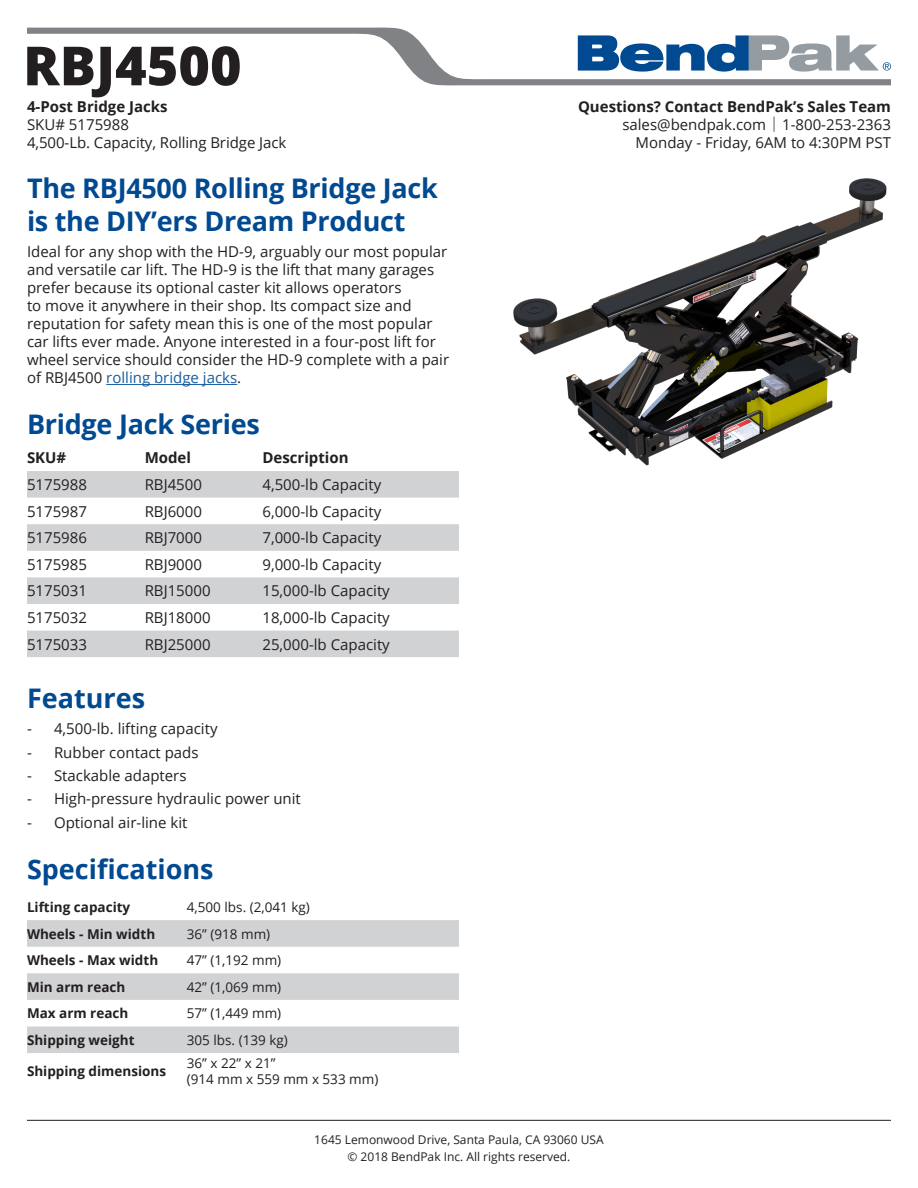
<style>
.page{position:relative;width:918px;height:1188px;background:#fff}
.page>*{position:absolute;margin:0;border:0;box-sizing:border-box;transform-origin:0 0}
.t1{font:800 54px "Open Sans";color:#231f20}
.t2{font:700 27px/32.4px "Open Sans";letter-spacing:-.01em;color:#014990}
.t3{font:15px/18px "Open Sans";color:#231f20}
.t4{font:700 15px "Open Sans";color:#231f20}
.t5{font:13.5px "Open Sans";color:#231f20}
.t6{font:700 13.5px "Open Sans";color:#231f20}
.t7{font:12px "Open Sans";color:#231f20}
.s1{color:#175d9e}
.s2{font-weight:300}
</style>
<div class="page">
<img style="left:513px;top:178px;width:374px;height:288px">
<svg style="left:27px;top:27px;width:864px;height:58px"></svg>
<hr style="left:106px;top:384px;width:131px;height:1px;background:#175d9e">
<hr style="left:27px;top:1120px;width:864px;height:1px;background:#231f20">
<svg style="left:578px;top:35px;width:313px;height:37px"></svg>
<svg style="left:27px;top:471px;width:432px;height:186px;fill:#d1d2d4"></svg>
<svg style="left:27px;top:920px;width:432px;height:133px;fill:#d1d2d4"></svg>
<p class="t1" style="left:23px;top:25px;width:220px">RBJ4500</p>
<p class="t4" style="left:27px;top:96px;width:142px">4-Post Bridge Jacks</p>
<p class="t3" style="left:27px;top:115px;width:104px">SKU# 5175988</p>
<p class="t3" style="left:27px;top:133px;width:261px">4,500-Lb. Capacity, Rolling Bridge Jack</p>
<p class="t2" style="left:27px;top:172px;width:412px">The RBJ4500 Rolling Bridge Jack is the DIY’ers Dream Product</p>
<p class="t3" style="left:27px;top:243px;width:424px">Ideal for any shop with the HD-9, arguably our most popular and versatile car lift. The HD-9 is the lift that many garages prefer because its optional caster kit allows operators<br>to move it anywhere in their shop. Its compact size and reputation for safety mean this is one of the most popular car lifts ever made. Anyone interested in a four-post lift for wheel service should consider the HD-9 complete with a pair of RBJ4500 <span class="s1">rolling bridge jacks</span>.</p>
<p class="t2" style="left:27px;top:407px;width:234px">Bridge Jack Series</p>
<p class="t4" style="left:27px;top:447px;width:41px">SKU#</p>
<p class="t4" style="left:145px;top:447px;width:48px">Model</p>
<p class="t4" style="left:262px;top:447px;width:88px">Description</p>
<p class="t3" style="left:27px;top:475px;width:62px">5175988</p>
<p class="t3" style="left:145px;top:475px;width:59px">RBJ4500</p>
<p class="t3" style="left:262px;top:475px;width:120px">4,500-lb Capacity</p>
<p class="t3" style="left:27px;top:502px;width:62px">5175987</p>
<p class="t3" style="left:145px;top:502px;width:59px">RBJ6000</p>
<p class="t3" style="left:262px;top:502px;width:120px">6,000-lb Capacity</p>
<p class="t3" style="left:27px;top:528px;width:62px">5175986</p>
<p class="t3" style="left:145px;top:528px;width:59px">RBJ7000</p>
<p class="t3" style="left:262px;top:528px;width:120px">7,000-lb Capacity</p>
<p class="t3" style="left:27px;top:555px;width:62px">5175985</p>
<p class="t3" style="left:145px;top:555px;width:59px">RBJ9000</p>
<p class="t3" style="left:262px;top:555px;width:120px">9,000-lb Capacity</p>
<p class="t3" style="left:27px;top:582px;width:62px">5175031</p>
<p class="t3" style="left:145px;top:582px;width:67px">RBJ15000</p>
<p class="t3" style="left:262px;top:582px;width:129px">15,000-lb Capacity</p>
<p class="t3" style="left:27px;top:608px;width:62px">5175032</p>
<p class="t3" style="left:145px;top:608px;width:67px">RBJ18000</p>
<p class="t3" style="left:262px;top:608px;width:129px">18,000-lb Capacity</p>
<p class="t3" style="left:27px;top:635px;width:62px">5175033</p>
<p class="t3" style="left:145px;top:635px;width:67px">RBJ25000</p>
<p class="t3" style="left:262px;top:635px;width:129px">25,000-lb Capacity</p>
<p class="t2" style="left:27px;top:681px;width:120px">Features</p>
<p class="t3" style="left:27px;top:719px;width:192px">- 4,500-lb. lifting capacity</p>
<p class="t3" style="left:27px;top:743px;width:173px">- Rubber contact pads</p>
<p class="t3" style="left:27px;top:766px;width:161px">- Stackable adapters</p>
<p class="t3" style="left:27px;top:790px;width:275px">- High-pressure hydraulic power unit</p>
<p class="t3" style="left:27px;top:813px;width:162px">- Optional air-line kit</p>
<p class="t2" style="left:27px;top:852px;width:188px">Specifications</p>
<p class="t6" style="left:27px;top:898px;width:105px">Lifting capacity</p>
<p class="t5" style="left:187px;top:898px;width:125px">4,500 lbs. (2,041 kg)</p>
<p class="t6" style="left:27px;top:924px;width:130px">Wheels - Min width</p>
<p class="t5" style="left:187px;top:924px;width:85px">36” (918 mm)</p>
<p class="t6" style="left:27px;top:951px;width:133px">Wheels - Max width</p>
<p class="t5" style="left:187px;top:951px;width:96px">47” (1,192 mm)</p>
<p class="t6" style="left:27px;top:977px;width:100px">Min arm reach</p>
<p class="t5" style="left:187px;top:978px;width:96px">42” (1,069 mm)</p>
<p class="t6" style="left:27px;top:1004px;width:103px">Max arm reach</p>
<p class="t5" style="left:187px;top:1004px;width:96px">57” (1,449 mm)</p>
<p class="t6" style="left:27px;top:1031px;width:109px">Shipping weight</p>
<p class="t5" style="left:187px;top:1031px;width:103px">305 lbs. (139 kg)</p>
<p class="t6" style="left:27px;top:1061px;width:141px">Shipping dimensions</p>
<p class="t5" style="left:187px;top:1054px;width:90px">36” x 22” x 21”</p>
<p class="t5" style="left:187px;top:1070px;width:193px">(914 mm x 559 mm x 533 mm)</p>
<p class="t4" style="left:578px;top:96px;width:314px">Questions? Contact BendPak’s Sales Team</p>
<p class="t3" style="left:622px;top:115px;width:270px">sales@bendpak.com <span class="s2">|</span> 1-800-253-2363</p>
<p class="t3" style="left:636px;top:133px;width:257px">Monday - Friday, 6AM to 4:30PM PST</p>
<p class="t7" style="left:314px;top:1132px;width:291px">1645 Lemonwood Drive, Santa Paula, CA 93060 USA</p>
<p class="t7" style="left:348px;top:1148px;width:224px">© 2018 BendPak Inc. All rights reserved.</p>
</div>
